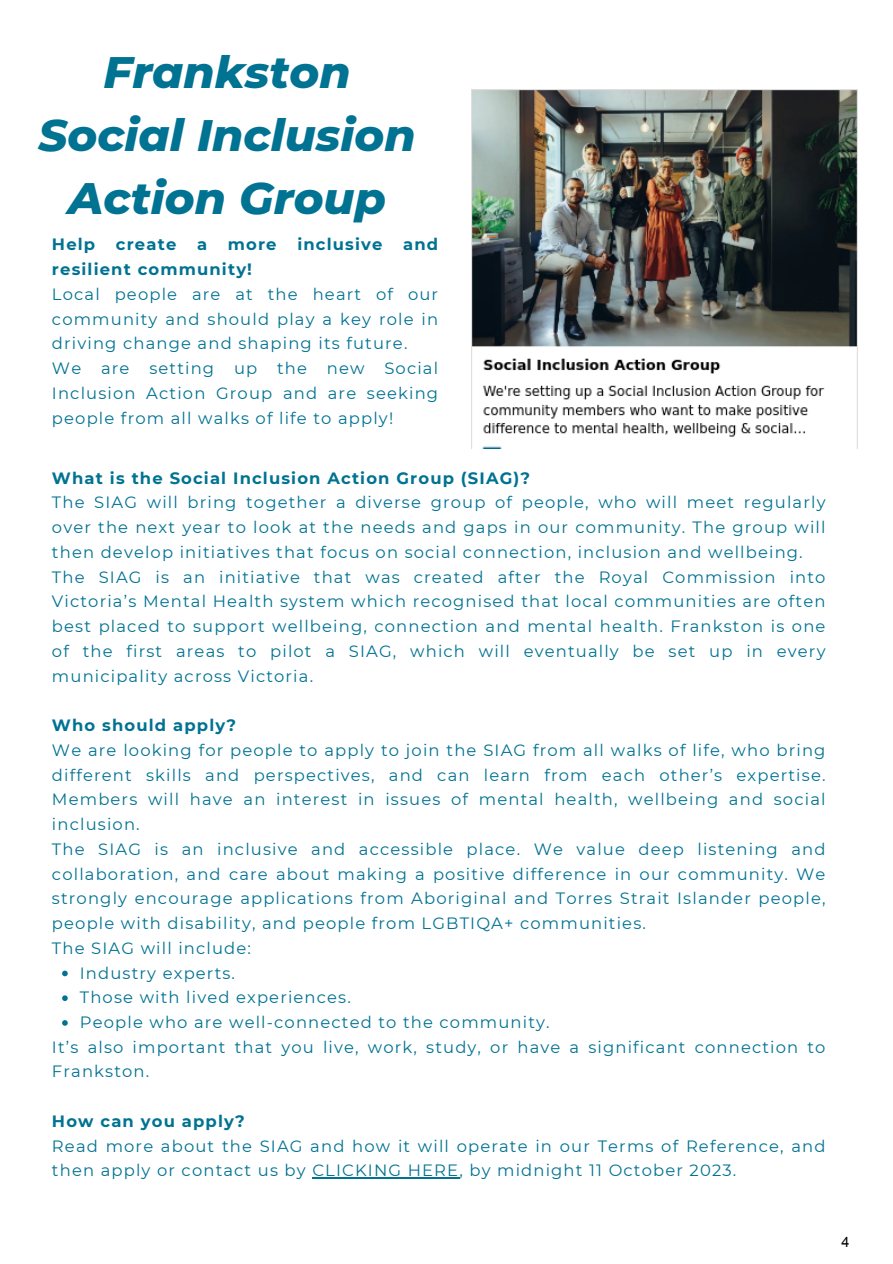
<style>
.page{position:relative;width:893px;height:1264px;background:#fff}
.page>*{position:absolute;margin:0;border:0;box-sizing:border-box;transform-origin:0 0}
.t1{font:italic 800 45px "Montserrat";color:#007292}
.t2{font:16.35px/24.8px "Montserrat";letter-spacing:.07em;color:#007292;text-align:justify}
.t3{font:700 16.35px "Montserrat";letter-spacing:.07em;color:#007292}
.t4{font:14.4px "Arial";color:#000}
</style>
<div class="page">
<img style="left:471px;top:89px;width:386px;height:359px">
<svg style="left:62px;top:970px;width:6px;height:6px"></svg>
<svg style="left:62px;top:995px;width:6px;height:6px"></svg>
<svg style="left:62px;top:1020px;width:6px;height:5px"></svg>
<hr style="left:312px;top:1177px;width:147px;height:1px;background:#007292">
<p class="t1" style="left:103px;top:44px;width:249px">Frankston</p>
<p class="t1" style="left:38px;top:107px;width:379px">Social Inclusion</p>
<p class="t1" style="left:68px;top:170px;width:319px">Action Group</p>
<p class="t3" style="left:52px;top:234px;width:45px">Help</p>
<p class="t3" style="left:116px;top:234px;width:62px">create</p>
<p class="t3" style="left:197px;top:234px;width:12px">a</p>
<p class="t3" style="left:228px;top:234px;width:50px">more</p>
<p class="t3" style="left:297px;top:234px;width:86px">inclusive</p>
<p class="t3" style="left:403px;top:234px;width:37px">and</p>
<p class="t3" style="left:52px;top:259px;width:201px">resilient community!</p>
<p class="t2" style="left:52px;top:282px;width:387px">Local people are at the heart of our community and should play a key role in driving change and shaping its future.</p>
<p class="t2" style="left:52px;top:356px;width:387px">We are setting up the new Social Inclusion Action Group and are seeking people from all walks of life to apply!</p>
<p class="t3" style="left:52px;top:468px;width:479px">What is the Social Inclusion Action Group (SIAG)?</p>
<p class="t2" style="left:52px;top:490px;width:775px">The SIAG will bring together a diverse group of people, who will meet regularly over the next year to look at the needs and gaps in our community. The group will then develop initiatives that focus on social connection, inclusion and wellbeing.</p>
<p class="t2" style="left:52px;top:564px;width:775px">The SIAG is an initiative that was created after the Royal Commission into Victoria’s Mental Health system which recognised that local communities are often best placed to support wellbeing, connection and mental health. Frankston is one of the first areas to pilot a SIAG, which will eventually be set up in every municipality across Victoria.</p>
<p class="t3" style="left:52px;top:715px;width:185px">Who should apply?</p>
<p class="t2" style="left:52px;top:737px;width:775px">We are looking for people to apply to join the SIAG from all walks of life, who bring different skills and perspectives, and can learn from each other’s expertise.<br>Members will have an interest in issues of mental health, wellbeing and social inclusion.</p>
<p class="t2" style="left:52px;top:836px;width:775px">The SIAG is an inclusive and accessible place. We value deep listening and collaboration, and care about making a positive difference in our community. We strongly encourage applications from Aboriginal and Torres Strait Islander people, people with disability, and people from LGBTIQA+ communities.</p>
<p class="t2" style="left:52px;top:935px;width:200px">The SIAG will include:</p>
<p class="t2" style="left:80px;top:960px;width:157px">Industry experts.</p>
<p class="t2" style="left:80px;top:985px;width:272px">Those with lived experiences.</p>
<p class="t2" style="left:80px;top:1009px;width:471px">People who are well-connected to the community.</p>
<p class="t2" style="left:52px;top:1034px;width:775px">It’s also important that you live, work, study, or have a significant connection to<br>Frankston.</p>
<p class="t3" style="left:52px;top:1111px;width:194px">How can you apply?</p>
<p class="t2" style="left:52px;top:1133px;width:775px">Read more about the SIAG and how it will operate in our Terms of Reference, and then apply or contact us by CLICKING HERE, by midnight 11 October 2023.</p>
<p class="t4" style="left:841px;top:1234px;width:10px">4</p>
</div>
